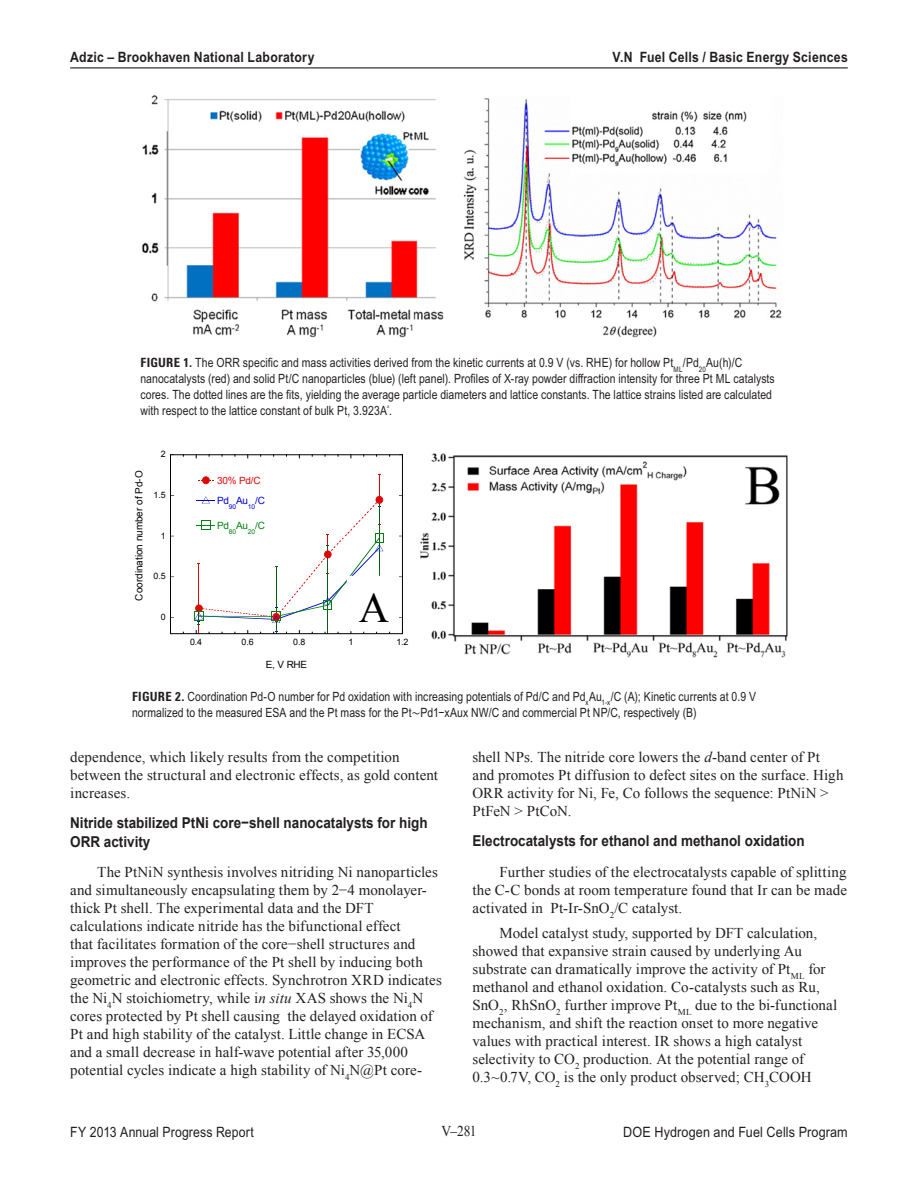
<style>
.page{position:relative;width:918px;height:1188px;background:#fff}
.page>*{position:absolute;margin:0;border:0;box-sizing:border-box;transform-origin:0 0}
.t1{font:42px "Times New Roman";color:#000}
._1_Body_text{font:15px/18px "Times New Roman";letter-spacing:.005em;color:#231f20}
._1_Object_Sub_Sub_He{font:700 15px/18.8px "Arial";color:#231f20;scale:.9 1}
._1_Body_text-2{font:15px "Times New Roman";letter-spacing:.005em;color:#231f20;scale:.9 1}
._11_Header_L{font:700 14.25px "Arial Narrow MT Pro";letter-spacing:.015em;color:#231f20;scale:1.05 1}
._11_Header_R{font:700 14.25px "Arial Narrow MT Pro";letter-spacing:.015em;color:#231f20;scale:1.05 1}
._11_Header_R-2{font:14.25px "Arial Narrow MT Pro";letter-spacing:.01em;color:#231f20;scale:1.08 1}
._11_Header_L-2{font:14.25px "Arial Narrow MT Pro";letter-spacing:.01em;color:#231f20;scale:1.05 1}
._1_FigureTitle{font:12.75px/15.8px "Arial Narrow MT Pro";letter-spacing:.01em;color:#231f20}
.t2{font:9.9px "Arial";letter-spacing:-.005em;color:#000}
.t3{font:9.9px/20px "Arial";color:#dd0806}
.t4{font:9.9px "Arial";color:#008011}
.t5{font:9.9px "Arial";color:#0000d4}
.t6{font:8.85px "Arial";color:#000}
.t7{font:6.6px "Arial";color:#0000d4}
.t8{font:6.6px "Arial";color:#008011}
.s1{font-family:"Zurich BT";font-weight:700;font-stretch:condensed}
.s2{color:#0000d4}
.s3{font-family:"Cambria Math"}
.s4{font-style:italic}
</style>
<div class="page">
<hr style="left:70px;top:67px;width:778px;height:1px;background:#231f20">
<img style="left:142px;top:95px;width:640px;height:243px">
<hr style="left:170px;top:454px;width:1px;height:180px;background:#000">
<hr style="left:402px;top:454px;width:1px;height:180px;background:#000">
<hr style="left:170px;top:633px;width:233px;height:1px;background:#000">
<hr style="left:170px;top:454px;width:233px;height:1px;background:#000">
<svg style="left:193px;top:474px;width:197px;height:160px"></svg>
<div style="left:347px;top:576px;width:50px;height:55px;background:#fff"></div>
<img style="left:420px;top:453px;width:368px;height:205px">
<p class="_11_Header_L" style="left:70px;top:49px;width:234px">Adzic – Brookhaven National Laboratory</p>
<p class="_11_Header_R" style="left:613px;top:48px;width:225px">V.N Fuel Cells / Basic Energy Sciences</p>
<p class="_1_FigureTitle" style="left:140px;top:355px;width:636px"><span class="s1">FIGURE 1.</span> The ORR specific and mass activities derived from the kinetic currents at 0.9 V (vs. RHE) for hollow Pt<sub>ML</sub>/Pd<sub>20</sub>Au(h)/C nanocatalysts (red) and solid Pt/C nanoparticles (blue) (left panel). Profiles of X-ray powder diffraction intensity for three Pt ML catalysts cores. The dotted lines are the fits, yielding the average particle diameters and lattice constants. The lattice strains listed are calculated with respect to the lattice constant of bulk Pt, 3.923A˚.</p>
<p class="t2" style="left:133px;top:601px;width:132px;rotate:-90deg">Coordination number of Pd-O</p>
<p class="t6" style="left:161px;top:448px;width:6px">2</p>
<p class="t6" style="left:154px;top:489px;width:14px">1.5</p>
<p class="t6" style="left:161px;top:530px;width:6px">1</p>
<p class="t6" style="left:154px;top:570px;width:14px">0.5</p>
<p class="t6" style="left:161px;top:611px;width:6px">0</p>
<p class="t3" style="left:217px;top:471px;width:45px">30% Pd/C<br><span class="s2">Pd</span></p>
<p class="t7" style="left:229px;top:502px;width:9px">90</p>
<p class="t5" style="left:255px;top:494px;width:11px">/C</p>
<p class="t5" style="left:236px;top:494px;width:14px">Au</p>
<p class="t7" style="left:248px;top:502px;width:9px">10</p>
<p class="t4" style="left:255px;top:519px;width:11px">/C</p>
<p class="t4" style="left:217px;top:519px;width:13px">Pd</p>
<p class="t4" style="left:236px;top:519px;width:14px">Au</p>
<p class="t8" style="left:229px;top:528px;width:9px">80</p>
<p class="t8" style="left:248px;top:528px;width:9px">20</p>
<p class="t1" style="left:359px;top:579px;width:32px">A</p>
<p class="t6" style="left:190px;top:636px;width:14px">0.4</p>
<p class="t6" style="left:242px;top:636px;width:14px">0.6</p>
<p class="t6" style="left:293px;top:636px;width:13px">0.8</p>
<p class="t6" style="left:348px;top:636px;width:6px">1</p>
<p class="t6" style="left:396px;top:636px;width:13px">1.2</p>
<p class="t2" style="left:266px;top:658px;width:43px">E, V RHE</p>
<p class="_1_FigureTitle" style="left:132px;top:689px;width:626px"><span class="s1">FIGURE 2.</span> Coordination Pd-O number for Pd oxidation with increasing potentials of Pd/C and Pd<sub>x</sub>Au<sub>1-x</sub>/C (A); Kinetic currents at 0.9 V normalized to the measured ESA and the Pt mass for the Pt<span class="s3">∼</span>Pd1−xAux NW/C and commercial Pt NP/C, respectively (B)</p>
<p class="_1_Body_text" style="left:70px;top:748px;width:369px">dependence, which likely results from the competition between the structural and electronic effects, as gold content increases.</p>
<p class="_1_Object_Sub_Sub_He" style="left:70px;top:814px;width:399px">Nitride stabilized PtNi core−shell nanocatalysts for high<br>ORR activity</p>
<p class="_1_Body_text" style="left:70px;top:863px;width:373px;text-indent:27px">The PtNiN synthesis involves nitriding Ni nanoparticles and simultaneously encapsulating them by 2−4 monolayer&shy;thick Pt shell. The experimental data and the DFT calculations indicate nitride has the bifunctional effect<br>that facilitates formation of the core−shell structures and improves the performance of the Pt shell by inducing both geometric and electronic effects. Synchrotron XRD indicates the Ni<sub>4</sub>N stoichiometry, while i<span class="s4">n situ</span> XAS shows the Ni<sub>4</sub>N cores protected by Pt shell causing the delayed oxidation of Pt and high stability of the catalyst. Little change in ECSA and a small decrease in half-wave potential after 35,000 potential cycles indicate a high stability of Ni<sub>4</sub>N@Pt core-</p>
<p class="_1_Body_text" style="left:472px;top:748px;width:373px">shell NPs. The nitride core lowers the <span class="s4">d</span>-band center of Pt and promotes Pt diffusion to defect sites on the surface. High ORR activity for Ni, Fe, Co follows the sequence: PtNiN &gt; PtFeN &gt; PtCoN.</p>
<p class="_1_Object_Sub_Sub_He" style="left:472px;top:832px;width:371px">Electrocatalysts for ethanol and methanol oxidation</p>
<p class="_1_Body_text" style="left:472px;top:862px;width:376px;text-align:justify;text-indent:27px">Further studies of the electrocatalysts capable of splitting the C-C bonds at room temperature found that Ir can be made activated in Pt-Ir-SnO<sub>2</sub>/C catalyst.</p>
<p class="_1_Body_text" style="left:472px;top:924px;width:366px;text-indent:27px">Model catalyst study, supported by DFT calculation, showed that expansive strain caused by underlying Au substrate can dramatically improve the activity of Pt<sub>ML</sub> for methanol and ethanol oxidation. Co-catalysts such as Ru, SnO<sub>2</sub>, RhSnO<sub>2</sub> further improve Pt<sub>ML</sub> due to the bi-functional mechanism, and shift the reaction onset to more negative values with practical interest. IR shows a high catalyst selectivity to CO<sub>2</sub> production. At the potential range of 0.3~0.7V, CO<sub>2</sub> is the only product observed; CH<sub>3</sub>COOH</p>
<p class="_11_Header_L-2" style="left:70px;top:1123px;width:176px">FY 2013 Annual Progress Report</p>
<p class="_1_Body_text-2" style="left:441px;top:1121px;width:41px">V–281</p>
<p class="_11_Header_R-2" style="left:623px;top:1124px;width:210px">DOE Hydrogen and Fuel Cells Program</p>
</div>
